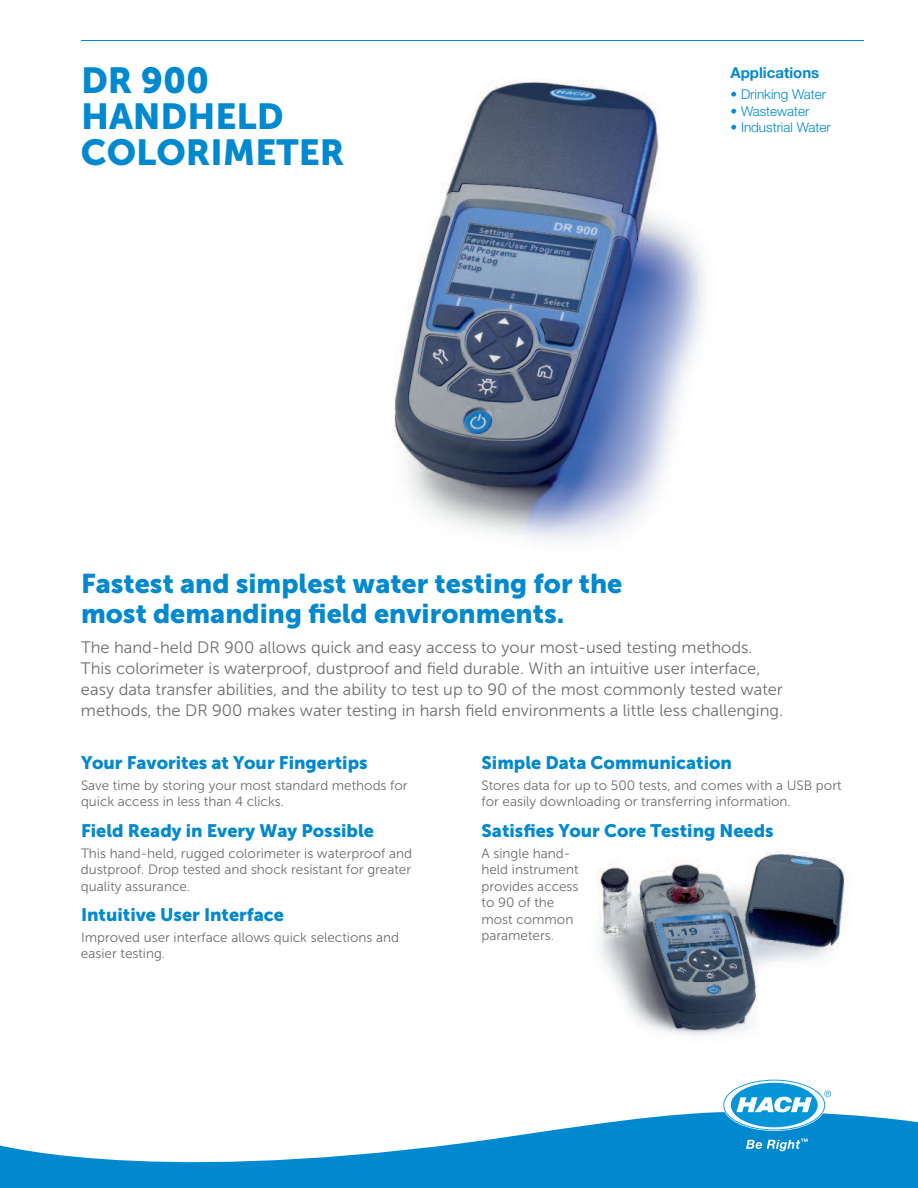
<style>
.page{position:relative;width:918px;height:1188px;background:#fff}
.page>*{position:absolute;margin:0;border:0;box-sizing:border-box;transform-origin:0 0}
.t1{font:36px/36px "Museo Sans 900";color:#0089cf}
.t2{font:27px/30px "Museo Sans 900";color:#0089cf}
.t3{font:18px "Museo Sans 900";color:#0089cf}
.t4{font:16.5px/21px "Museo Sans 300";color:#6c6d70}
.t5{font:700 15px "Helvetica Neue LT Std";color:#0089cf}
.t6{font:13.5px/16.5px "Museo Sans 300";color:#6c6d70}
.t7{font:300 13.5px "Helvetica Neue LT Std";color:#0089cf}
</style>
<div class="page">
<img style="left:394px;top:79px;width:310px;height:462px">
<svg style="left:0;top:1112px;width:918px;height:76px;fill:#0089cf"></svg>
<svg style="left:724px;top:1081px;width:107px;height:48px"></svg>
<svg style="left:746px;top:1139px;width:62px;height:12px"></svg>
<hr style="left:81px;top:40px;width:783px;height:1px;background:#0089cf">
<img style="left:597px;top:848px;width:248px;height:187px">
<h1 class="t1" style="left:81px;top:63px;width:265px">DR 900<br>HANDHELD<br>COLORIMETER</h1>
<p class="t5" style="left:730px;top:68px;width:90px">Applications</p>
<p class="t7" style="left:730px;top:90px;width:97px">• Drinking Water</p>
<p class="t7" style="left:730px;top:106px;width:81px">• Wastewater</p>
<p class="t7" style="left:730px;top:123px;width:102px">• Industrial Water</p>
<h2 class="t2" style="left:81px;top:569px;width:543px">Fastest and simplest water testing for the most demanding field environments.</h2>
<p class="t4" style="left:81px;top:637px;width:704px">The hand-held DR 900 allows quick and easy access to your most-used testing methods.<br>This colorimeter is waterproof, dustproof and field durable. With an intuitive user interface, easy data transfer abilities, and the ability to test up to 90 of the most commonly tested water methods, the DR 900 makes water testing in harsh field environments a little less challenging.</p>
<h3 class="t3" style="left:81px;top:752px;width:288px">Your Favorites at Your Fingertips</h3>
<p class="t6" style="left:81px;top:777px;width:328px">Save time by storing your most standard methods for quick access in less than 4 clicks.</p>
<h3 class="t3" style="left:81px;top:820px;width:295px">Field Ready in Every Way Possible</h3>
<p class="t6" style="left:81px;top:845px;width:333px;text-align:justify">This hand-held, rugged colorimeter is waterproof and dustproof. Drop tested and shock resistant for greater quality assurance.</p>
<h3 class="t3" style="left:81px;top:904px;width:205px">Intuitive User Interface</h3>
<p class="t6" style="left:81px;top:929px;width:320px">Improved user interface allows quick selections and easier testing.</p>
<h3 class="t3" style="left:482px;top:752px;width:252px">Simple Data Communication</h3>
<p class="t6" style="left:482px;top:777px;width:362px">Stores data for up to 500 tests, and comes with a USB port for easily downloading or transferring information.</p>
<h3 class="t3" style="left:482px;top:820px;width:294px">Satisfies Your Core Testing Needs</h3>
<p class="t6" style="left:481px;top:845px;width:99px">A single hand&shy;held instrument provides access to 90 of the most common parameters.</p>
</div>
